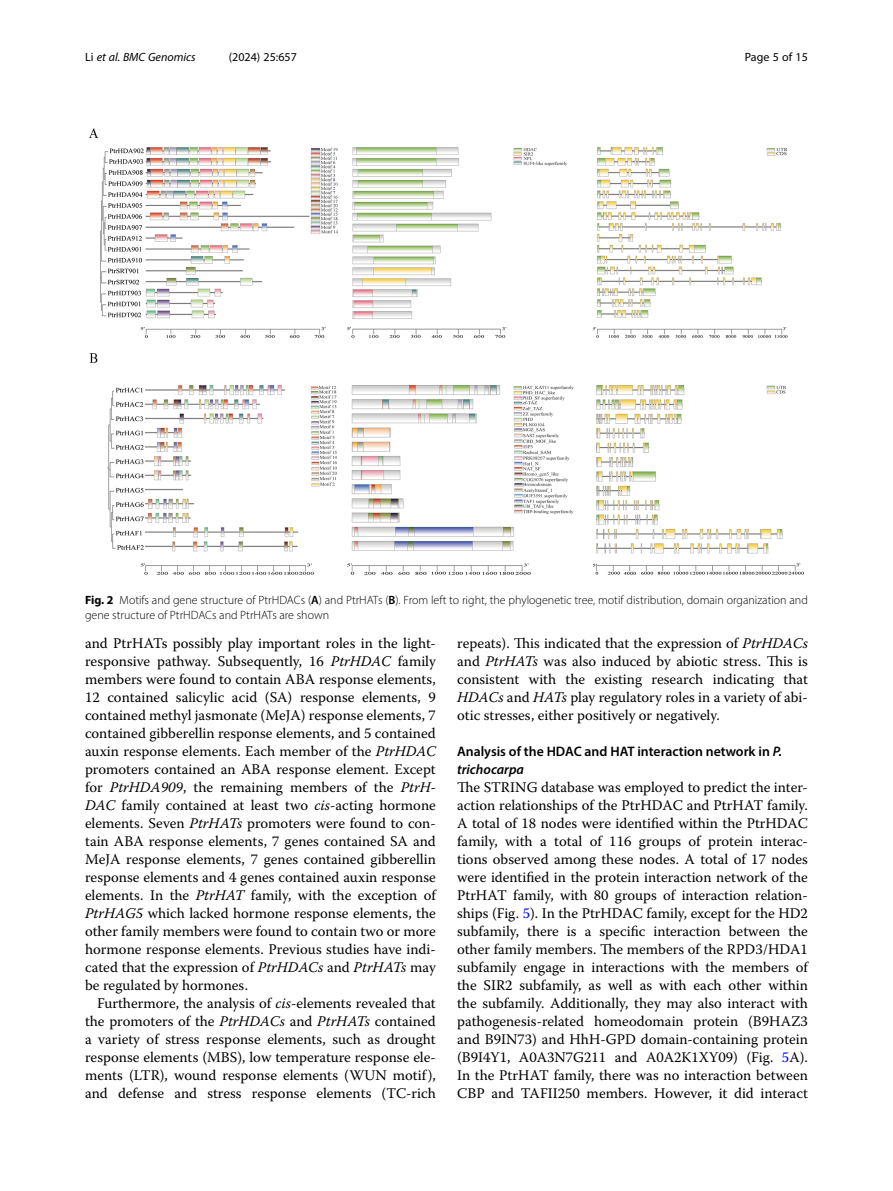
<style>
.page{position:relative;width:893px;height:1191px;background:#fff}
.page>*{position:absolute;margin:0;border:0;box-sizing:border-box;transform-origin:0 0}
.Body_Text{font:14.7px/18px "Warnock Pro";color:#000;text-align:justify}
.Body_Text_Indent{font:14.7px/18px "Warnock Pro";color:#000;text-align:justify}
.Head_2{font:600 13.8px/18px "Myriad Pro";color:#000}
.Figure_Caption{font:300 12px/15px "Myriad Pro";color:#000}
.t1{font:12px "Myriad Pro";color:#000}
.t2{font:italic 12px "Myriad Pro";color:#000}
.s1{font-style:normal}
.s2{font-weight:700}
.s3{font-weight:600}
.s4{font-style:italic}
.s5{color:#00f}
</style>
<div class="page">
<img style="left:89px;top:128px;width:715px;height:447px">
<p class="t2" style="left:85px;top:50px;width:112px"><span class="s1">Li</span> et al. BMC Genomics</p>
<p class="t1" style="left:229px;top:50px;width:70px">(2024) 25:657</p>
<p class="t1" style="left:745px;top:50px;width:65px">Page 5 of 15</p>
<p class="Figure_Caption" style="left:85px;top:592px;width:724px"><span class="s2">Fig. 2</span> Motifs and gene structure of PtrHDACs (<span class="s3">A</span>) and PtrHATs (<span class="s3">B</span>). From left to right, the phylogenetic tree, motif distribution, domain organization and gene structure of PtrHDACs and PtrHATs are shown</p>
<p class="Body_Text" style="left:85px;top:634px;width:352px">and PtrHATs possibly play important roles in the light&shy;responsive pathway. Subsequently, 16 <span class="s4">PtrHDAC</span> family members were found to contain ABA response elements, 12 contained salicylic acid (SA) response elements, 9 contained methyl jasmonate (MeJA) response elements, 7 contained gibberellin response elements, and 5 contained auxin response elements. Each member of the <span class="s4">PtrHDAC </span>promoters contained an ABA response element. Except for <span class="s4">PtrHDA909</span>, the remaining members of the <span class="s4">PtrH-DAC</span> family contained at least two <span class="s4">cis</span>-acting hormone elements. Seven <span class="s4">PtrHATs</span> promoters were found to con&shy;tain ABA response elements, 7 genes contained SA and MeJA response elements, 7 genes contained gibberellin response elements and 4 genes contained auxin response elements. In the <span class="s4">PtrHAT</span> family, with the exception of <span class="s4">PtrHAG5</span> which lacked hormone response elements, the other family members were found to contain two or more hormone response elements. Previous studies have indi&shy;cated that the expression of <span class="s4">PtrHDACs</span> and <span class="s4">PtrHATs</span> may be regulated by hormones.</p>
<p class="Body_Text_Indent" style="left:85px;top:994px;width:352px;text-indent:12px">Furthermore, the analysis of <span class="s4">cis</span>-elements revealed that the promoters of the <span class="s4">PtrHDACs</span> and <span class="s4">PtrHATs</span> contained a variety of stress response elements, such as drought response elements (MBS), low temperature response ele&shy;ments (LTR), wound response elements (WUN motif), and defense and stress response elements (TC-rich</p>
<p class="Body_Text_Indent" style="left:457px;top:634px;width:352px">repeats). This indicated that the expression of <span class="s4">PtrHDACs </span>and <span class="s4">PtrHATs</span> was also induced by abiotic stress. This is consistent with the existing research indicating that <span class="s4">HDACs</span> and <span class="s4">HATs</span> play regulatory roles in a variety of abi&shy;otic stresses, either positively or negatively.</p>
<p class="Head_2" style="left:457px;top:742px;width:326px">Analysis of the HDAC and HAT interaction network in <span class="s4">P. trichocarpa</span></p>
<p class="Body_Text" style="left:457px;top:778px;width:352px">The STRING database was employed to predict the inter&shy;action relationships of the PtrHDAC and PtrHAT family.<br>A total of 18 nodes were identified within the PtrHDAC family, with a total of 116 groups of protein interac&shy;tions observed among these nodes. A total of 17 nodes were identified in the protein interaction network of the PtrHAT family, with 80 groups of interaction relation&shy;ships (Fig. <span class="s5">5</span>). In the PtrHDAC family, except for the HD2 subfamily, there is a specific interaction between the other family members. The members of the RPD3/HDA1 subfamily engage in interactions with the members of the SIR2 subfamily, as well as with each other within the subfamily. Additionally, they may also interact with pathogenesis-related homeodomain protein (B9HAZ3 and B9IN73) and HhH-GPD domain-containing protein (B9I4Y1, A0A3N7G211 and A0A2K1XY09) (Fig. <span class="s5">5</span>A).<br>In the PtrHAT family, there was no interaction between CBP and TAFII250 members. However, it did interact</p>
</div>
